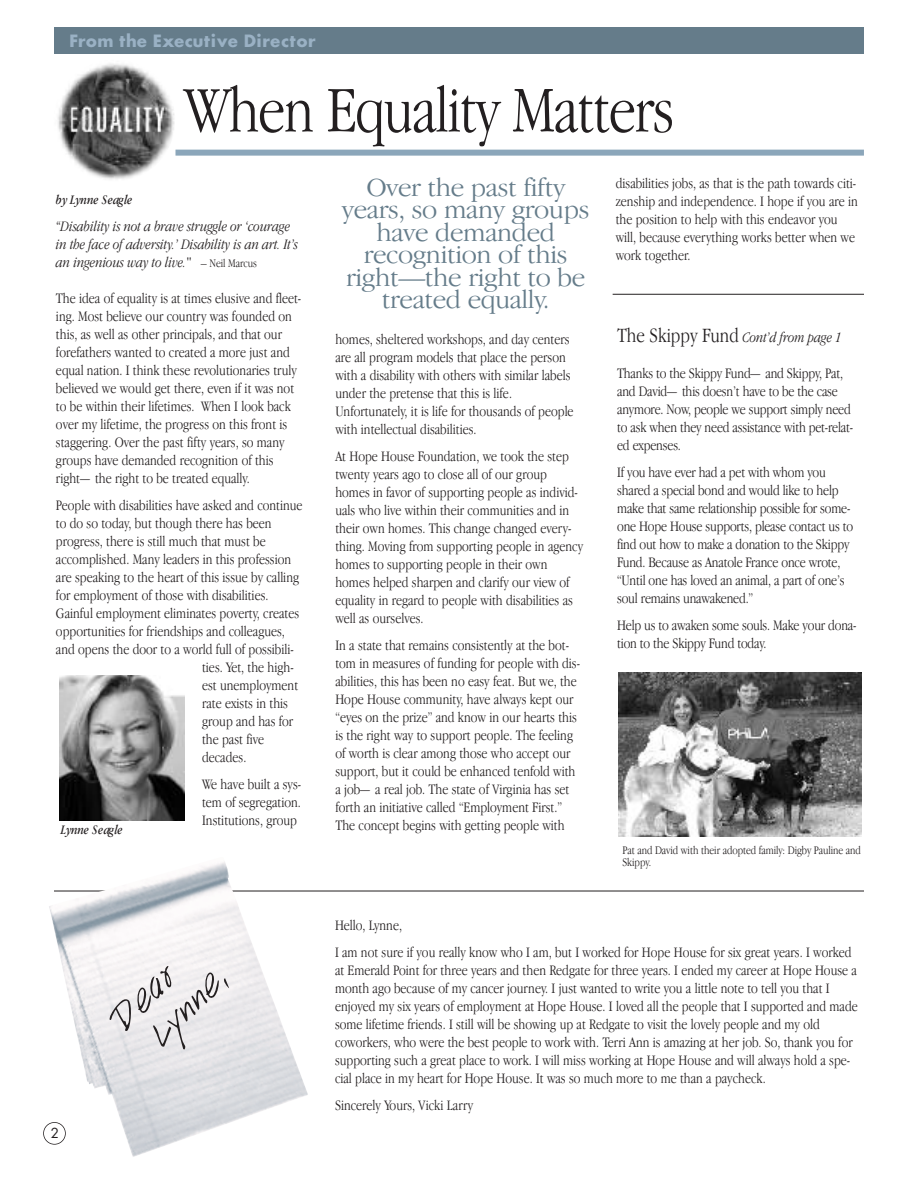
<style>
.page{position:relative;width:918px;height:1188px;background:#fff}
.page>*{position:absolute;margin:0;border:0;box-sizing:border-box;transform-origin:0 0}
.t1{font:300 condensed 67.5px "Garamond IT Cby BT";letter-spacing:-.02em;color:#231f20}
.t2{font:61.05px "Handwriting";color:#231f20}
.t3{font:300 27px/22.5px "Garamond IT Cby BT";letter-spacing:-.015em;color:#657c8a;text-align:center}
.t4{font:700 16.5px "Futura ICG";letter-spacing:-.01em;color:#9ab1c4}
.t5{font:300 condensed 15px/18px "Garamond IT Cby BT";color:#231f20}
.t6{font:italic 300 condensed 15px/18px "Garamond IT Cby BT";letter-spacing:-.005em;color:#231f20}
.t7{font:italic condensed 13.5px "Garamond IT Cby BT";letter-spacing:-.005em;color:#231f20}
.t8{font:13.5px "Futura ICG";color:#231f20}
.t9{font:300 condensed 12px/12px "Garamond IT Cby BT";letter-spacing:-.005em;color:#231f20}
.s1{font-style:normal;font-size:12px}
.s2{font-style:normal;font-size:21px}
</style>
<div class="page">
<div style="left:54px;top:27px;width:810px;height:27px;background:#657c8a"></div>
<div style="left:43px;top:1122px;width:23px;height:23px;border:2px solid #231f20;border-radius:50%"></div>
<hr style="left:54px;top:891px;width:810px;height:1px;background:#231f20">
<img style="left:49px;top:862px;width:259px;height:295px">
<img style="left:54px;top:60px;width:121px;height:121px;border-radius:50%">
<div style="left:176px;top:150px;width:688px;height:6px;background:#8ba6ba"></div>
<img style="left:60px;top:675px;width:124px;height:146px">
<hr style="left:613px;top:294px;width:251px;height:1px;background:#231f20">
<img style="left:618px;top:673px;width:243px;height:164px">
<p class="t4" style="left:69px;top:32px;width:248px">From the Executive Director</p>
<h1 class="t1" style="left:184px;top:85px;width:492px">When Equality Matters</h1>
<p class="t7" style="left:56px;top:195px;width:78px">by Lynne Seagle</p>
<p class="t6" style="left:56px;top:219px;width:244px">“Disability is not a brave struggle or ‘courage in the face of adversity.’ Disability is an art. It’s an ingenious way to live." <span class="s1">– Neil Marcus</span></p>
<p class="t5" style="left:56px;top:291px;width:247px">The idea of equality is at times elusive and fleet&shy;ing. Most believe our country was founded on this, as well as other principals, and that our forefathers wanted to created a more just and equal nation. I think these revolutionaries truly believed we would get there, even if it was not to be within their lifetimes. When I look back over my lifetime, the progress on this front is staggering. Over the past fifty years, so many groups have demanded recognition of this right— the right to be treated equally.</p>
<p class="t5" style="left:56px;top:498px;width:248px">People with disabilities have asked and continue</p>
<p class="t5" style="left:56px;top:516px;width:217px">to do so today, but though there has been</p>
<p class="t5" style="left:56px;top:534px;width:211px">progress, there is still much that must be</p>
<p class="t5" style="left:56px;top:552px;width:237px">accomplished. Many leaders in this profession</p>
<p class="t5" style="left:56px;top:570px;width:245px">are speaking to the heart of this issue by calling</p>
<p class="t5" style="left:56px;top:588px;width:214px">for employment of those with disabilities.</p>
<p class="t5" style="left:56px;top:606px;width:245px">Gainful employment eliminates poverty, creates</p>
<p class="t5" style="left:56px;top:624px;width:231px">opportunities for friendships and colleagues,</p>
<p class="t5" style="left:56px;top:642px;width:239px">and opens the door to a world full of possibili-</p>
<p class="t5" style="left:202px;top:660px;width:93px">ties. Yet, the high-</p>
<p class="t5" style="left:202px;top:678px;width:98px">est unemployment</p>
<p class="t5" style="left:202px;top:696px;width:87px">rate exists in this</p>
<p class="t5" style="left:202px;top:714px;width:93px">group and has for</p>
<p class="t5" style="left:202px;top:732px;width:64px">the past five</p>
<p class="t5" style="left:202px;top:750px;width:46px">decades.</p>
<p class="t5" style="left:202px;top:777px;width:101px;text-align:justify">We have built a sys&shy;tem of segregation.<br>Institutions, group</p>
<p class="t7" style="left:61px;top:825px;width:63px">Lynne Seagle</p>
<p class="t8" style="left:50px;top:1126px;width:10px">2</p>
<h2 class="t2" style="left:85px;top:992px;width:78px;rotate:-45deg">Dear</h2>
<h2 class="t2" style="left:122px;top:1007px;width:97px;rotate:-45deg">Lynne,</h2>
<h3 class="t3" style="left:342px;top:178px;width:249px">Over the past fifty years, so many groups have demanded recognition of this right—the right to be treated equally.</h3>
<p class="t5" style="left:335px;top:331px;width:240px">homes, sheltered workshops, and day centers are all program models that place the person with a disability with others with similar labels under the pretense that this is life.<br>Unfortunately, it is life for thousands of people with intellectual disabilities.</p>
<p class="t5" style="left:335px;top:448px;width:249px">At Hope House Foundation, we took the step twenty years ago to close all of our group homes in favor of supporting people as individ&shy;uals who live within their communities and in their own homes. This change changed every&shy;thing. Moving from supporting people in agency homes to supporting people in their own homes helped sharpen and clarify our view of equality in regard to people with disabilities as well as ourselves.</p>
<p class="t5" style="left:335px;top:637px;width:246px">In a state that remains consistently at the bot&shy;tom in measures of funding for people with dis&shy;abilities, this has been no easy feat. But we, the Hope House community, have always kept our “eyes on the prize” and know in our hearts this is the right way to support people. The feeling of worth is clear among those who accept our support, but it could be enhanced tenfold with a job— a real job. The state of Virginia has set forth an initiative called “Employment First.” The concept begins with getting people with</p>
<p class="t5" style="left:616px;top:175px;width:244px">disabilities jobs, as that is the path towards citi&shy;zenship and independence. I hope if you are in the position to help with this endeavor you will, because everything works better when we work together.</p>
<p class="t6" style="left:617px;top:330px;width:226px"><span class="s2">The Skippy Fund</span> Cont’d from page 1</p>
<p class="t5" style="left:617px;top:366px;width:237px">Thanks to the Skippy Fund— and Skippy, Pat, and David— this doesn’t have to be the case anymore. Now, people we support simply need to ask when they need assistance with pet-relat&shy;ed expenses.</p>
<p class="t5" style="left:617px;top:465px;width:238px">If you have ever had a pet with whom you shared a special bond and would like to help make that same relationship possible for some&shy;one Hope House supports, please contact us to find out how to make a donation to the Skippy Fund. Because as Anatole France once wrote, “Until one has loved an animal, a part of one’s soul remains unawakened.”</p>
<p class="t5" style="left:617px;top:618px;width:241px">Help us to awaken some souls. Make your dona&shy;tion to the Skippy Fund today.</p>
<p class="t9" style="left:622px;top:845px;width:240px">Pat and David with their adopted family: Digby Pauline and<br>Skippy.</p>
<p class="t5" style="left:335px;top:913px;width:518px;line-height:27px">Hello, Lynne,<br>I am not sure if you really know who I am, but I worked for Hope House for six great years. I worked</p>
<p class="t5" style="left:335px;top:963px;width:524px">at Emerald Point for three years and then Redgate for three years. I ended my career at Hope House a month ago because of my cancer journey. I just wanted to write you a little note to tell you that I enjoyed my six years of employment at Hope House. I loved all the people that I supported and made some lifetime friends. I still will be showing up at Redgate to visit the lovely people and my old coworkers, who were the best people to work with. Terri Ann is amazing at her job. So, thank you for supporting such a great place to work. I will miss working at Hope House and will always hold a spe&shy;cial place in my heart for Hope House. It was so much more to me than a paycheck.</p>
<p class="t5" style="left:335px;top:1098px;width:140px">Sincerely Yours, Vicki Larry</p>
</div>
